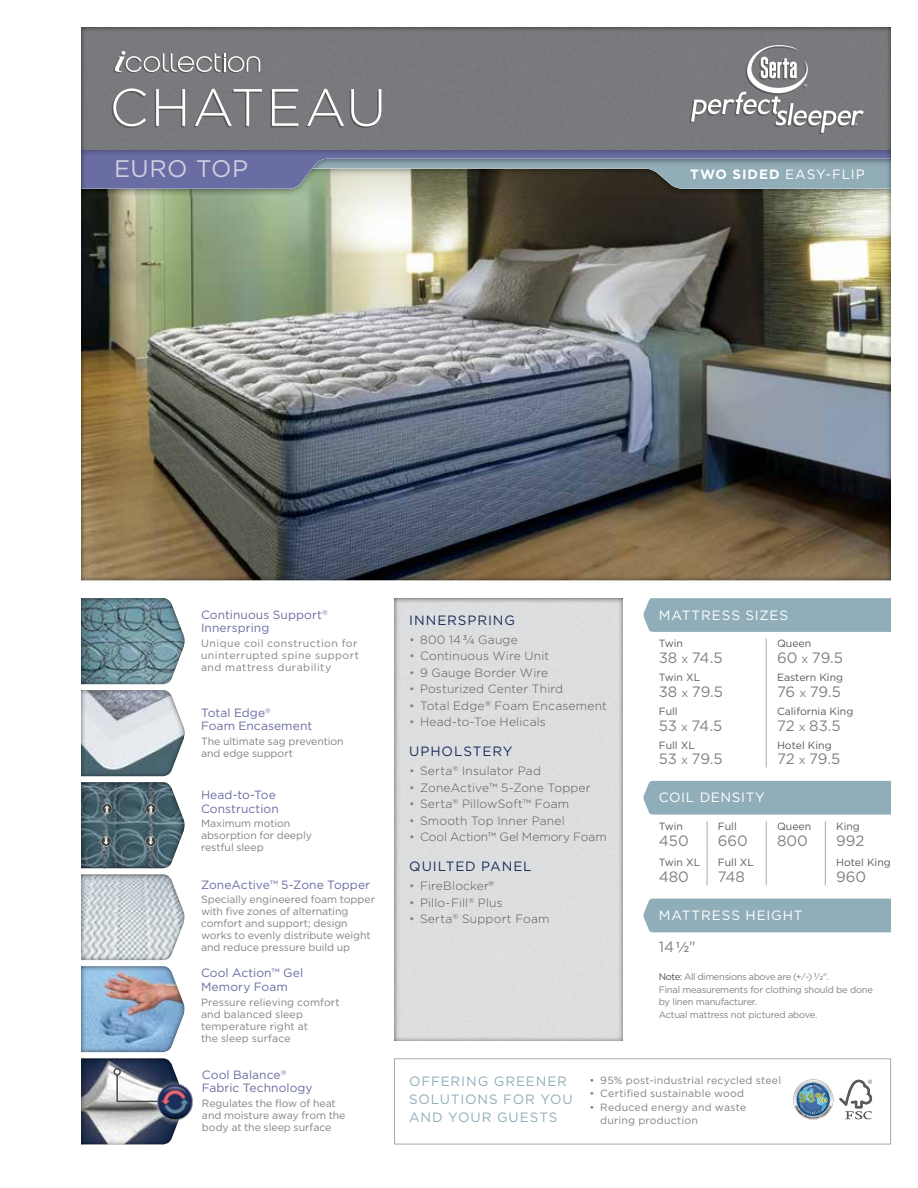
<style>
.page{position:relative;width:918px;height:1188px;background:#fff}
.page>*{position:absolute;margin:0;border:0;box-sizing:border-box;transform-origin:0 0}
.t1{font:300 52.5px "Gotham";letter-spacing:.035em;color:#fff}
.t2{font:24px "Gotham";letter-spacing:.015em;color:#cecee0}
.t3{font:15px "Gotham";color:#808285}
.t4{font:13.5px "Gotham";letter-spacing:.06em;color:#fff}
.t5{font:13.5px/18px "Gotham";letter-spacing:.065em;color:#90aeb9}
.t6{font:13.5px "Gotham";letter-spacing:.065em;color:#1b2e5a}
.t7{font:300 12px "Gotham";letter-spacing:.015em;color:#58595b}
.t8{font:12px/13.5px "Gotham";letter-spacing:.01em;color:#6a6da3}
.t9{font:300 12px "Gotham";letter-spacing:-.005em;color:#58595b}
.t10{font:10.5px/12px "Gotham";color:#808285}
.t11{font:10.5px "Gotham";color:#58595b}
.t12{font:10.5px/12px "Gotham";letter-spacing:.045em;color:#808285}
.t13{font:10.5px "Gotham";letter-spacing:.02em;color:#808285}
.t14{font:10.5px/13.5px "Gotham";letter-spacing:.025em;color:#808285}
.t15{font:9.3px/13.4px "Gotham";letter-spacing:-.025em;color:#808285}
.s1{font-weight:700}
.s2{color:#808285}
.s3{font-size:9.3px}
.s4{font-weight:400;font-size:7.05px}
.s5{font-size:12px}
.s6{font-size:11.55px}
.s7{font-weight:500;font-size:8.7px}
.s8{color:#4d4d4f}
.s9{font-size:7.35px}
.s10{font-weight:500;font-size:5.4px}
</style>
<div class="page">
<svg style="left:643px;top:598px;width:248px;height:34px;background:#92afba"></svg>
<div style="left:643px;top:781px;width:248px;height:34px;background:#90aeb9"></div>
<div style="left:643px;top:899px;width:248px;height:33px;background:#90aeb9"></div>
<div style="left:380px;top:587px;width:256px;height:455px;background:#000;opacity:.75"></div>
<hr style="left:707px;top:821px;width:1px;height:34px;background:#a7a9ac">
<hr style="left:766px;top:821px;width:1px;height:34px;background:#a7a9ac">
<hr style="left:825px;top:821px;width:1px;height:34px;background:#a7a9ac">
<hr style="left:707px;top:855px;width:1px;height:30px;background:#a7a9ac">
<hr style="left:766px;top:855px;width:1px;height:30px;background:#a7a9ac">
<hr style="left:825px;top:855px;width:1px;height:30px;background:#a7a9ac">
<hr style="left:766px;top:639px;width:1px;height:33px;background:#a7a9ac">
<hr style="left:766px;top:672px;width:1px;height:34px;background:#a7a9ac">
<hr style="left:766px;top:706px;width:1px;height:34px;background:#a7a9ac">
<svg style="left:766px;top:740px;width:1px;height:27px"></svg>
<div style="left:394px;top:1058px;width:497px;height:86px;border:1px solid #a7a9ac"></div>
<svg style="left:839px;top:1080px;width:33px;height:39px"></svg>
<div style="left:793px;top:1080px;width:40px;height:39px;background:#cbcccd;border-radius:20px"></div>
<div style="left:794px;top:1080px;width:39px;height:39px;background:#d2d2d3;border-radius:19px"></div>
<img style="left:794px;top:1097px;width:39px;height:12px">
<img style="left:803px;top:1080px;width:20px;height:2px">
<img style="left:802px;top:1082px;width:23px;height:1px">
<svg style="left:795px;top:1083px;width:36px;height:36px"></svg>
<div style="left:56px;top:8px;width:860px;height:574px;background:#000;opacity:.75"></div>
<div style="left:68px;top:865px;width:130px;height:97px;background:#000;opacity:.75"></div>
<div style="left:68px;top:589px;width:130px;height:97px;background:#000;opacity:.75"></div>
<div style="left:68px;top:681px;width:130px;height:97px;background:#000;opacity:.75"></div>
<div style="left:68px;top:773px;width:130px;height:98px;background:#000;opacity:.75"></div>
<img style="left:186px;top:1087px;width:7px;height:30px">
<svg style="left:81px;top:1058px;width:105px;height:86px"></svg>
<div style="left:113px;top:1068px;width:8px;height:7px;border:2px solid #4d4d4f;border-radius:50%"></div>
<div style="left:68px;top:957px;width:130px;height:98px;background:#000;opacity:.75"></div>
<svg style="left:690px;top:45px;width:174px;height:89px;background:#88898b"></svg>
<svg style="left:113px;top:51px;width:147px;height:22px;background:#8e8f91"></svg>
<h1 class="t1" style="left:109px;top:79px;width:278px">CHATEAU</h1>
<h2 class="t2" style="left:114px;top:155px;width:136px">EURO TOP</h2>
<p class="t4" style="left:690px;top:166px;width:176px"><span class="s1">TWO SIDED</span> EASY-FLIP</p>
<p class="t8" style="left:201px;top:607px;width:128px">Continuous Support<sup>®<br></sup>Innerspring</p>
<p class="t12" style="left:201px;top:637px;width:160px">Unique coil construction for uninterrupted spine support and mattress durability</p>
<p class="t8" style="left:201px;top:705px;width:113px">Total Edge<sup>®<br></sup>Foam Encasement</p>
<p class="t10" style="left:201px;top:735px;width:144px">The ultimate sag prevention and edge support</p>
<p class="t8" style="left:201px;top:788px;width:79px">Head-to-Toe<br>Construction</p>
<p class="t10" style="left:201px;top:817px;width:112px">Maximum motion absorption for deeply restful sleep</p>
<p class="t8" style="left:201px;top:878px;width:171px">ZoneActive™ 5-Zone Topper</p>
<p class="t10" style="left:201px;top:894px;width:175px">Specially engineered foam topper with five zones of alternating comfort and support; design works to evenly distribute weight and reduce pressure build up</p>
<p class="t8" style="left:201px;top:966px;width:104px">Cool Action™ Gel<br>Memory Foam</p>
<p class="t10" style="left:201px;top:996px;width:140px">Pressure relieving comfort and balanced sleep temperature right at<br>the sleep surface</p>
<p class="t8" style="left:202px;top:1068px;width:112px">Cool Balance<sup>®<br></sup>Fabric Technology</p>
<p class="t10" style="left:202px;top:1097px;width:145px">Regulates the flow of heat and moisture away from the body at the sleep surface</p>
<p class="t6" style="left:409px;top:612px;width:107px">INNERSPRING</p>
<p class="t7" style="left:409px;top:633px;width:110px"><span class="s2">•</span> 800 14 <sup>3</sup><span class="s3">/</span><span class="s4">4</span> Gauge</p>
<p class="t7" style="left:409px;top:650px;width:142px"><span class="s2">•</span> Continuous Wire Unit</p>
<p class="t7" style="left:409px;top:666px;width:141px"><span class="s2">•</span> 9 Gauge Border Wire</p>
<p class="t7" style="left:409px;top:683px;width:155px"><span class="s2">•</span> Posturized Center Third</p>
<p class="t7" style="left:409px;top:699px;width:199px"><span class="s2">•</span> Total Edge<sup>®</sup> Foam Encasement</p>
<p class="t7" style="left:409px;top:716px;width:138px"><span class="s2">•</span> Head-to-Toe Helicals</p>
<p class="t6" style="left:409px;top:744px;width:105px">UPHOLSTERY</p>
<p class="t7" style="left:409px;top:764px;width:133px"><span class="s2">•</span> Serta<sup>®</sup> Insulator Pad</p>
<p class="t7" style="left:409px;top:781px;width:183px"><span class="s2">•</span> ZoneActive™ 5-Zone Topper</p>
<p class="t7" style="left:409px;top:797px;width:161px"><span class="s2">•</span> Serta<sup>®</sup> PillowSoft™ Foam</p>
<p class="t7" style="left:409px;top:814px;width:157px"><span class="s2">•</span> Smooth Top Inner Panel</p>
<p class="t9" style="left:409px;top:830px;width:199px"><span class="s2">•</span> Cool Action™ Gel Memory Foam</p>
<p class="t6" style="left:409px;top:859px;width:124px">QUILTED PANEL</p>
<p class="t7" style="left:409px;top:879px;width:87px"><span class="s2">•</span> FireBlocker<sup>®</sup></p>
<p class="t7" style="left:409px;top:896px;width:95px"><span class="s2">•</span> Pillo-Fill<sup>®</sup> Plus</p>
<p class="t7" style="left:409px;top:912px;width:142px"><span class="s2">•</span> Serta<sup>®</sup> Support Foam</p>
<p class="t4" style="left:659px;top:607px;width:131px">MATTRESS SIZES</p>
<p class="t11" style="left:659px;top:638px;width:26px">Twin</p>
<h3 class="t3" style="left:659px;top:650px;width:65px">38 <span class="s5">x</span> 74.5</h3>
<p class="t11" style="left:777px;top:638px;width:36px">Queen</p>
<h3 class="t3" style="left:777px;top:650px;width:68px">60 <span class="s5">x</span> 79.5</h3>
<p class="t11" style="left:659px;top:672px;width:43px">Twin XL</p>
<h3 class="t3" style="left:659px;top:683px;width:66px">38 <span class="s5">x</span> 79.5</h3>
<p class="t11" style="left:777px;top:672px;width:68px">Eastern King</p>
<h3 class="t3" style="left:777px;top:683px;width:66px">76 <span class="s5">x</span> 79.5</h3>
<p class="t11" style="left:659px;top:705px;width:20px">Full</p>
<h3 class="t3" style="left:659px;top:717px;width:65px">53 <span class="s5">x</span> 74.5</h3>
<p class="t11" style="left:777px;top:705px;width:78px">California King</p>
<h3 class="t3" style="left:777px;top:717px;width:65px">72 <span class="s5">x</span> 83.5</h3>
<p class="t11" style="left:659px;top:739px;width:38px">Full XL</p>
<h3 class="t3" style="left:659px;top:751px;width:65px">53 <span class="s5">x</span> 79.5</h3>
<p class="t11" style="left:777px;top:739px;width:56px">Hotel King</p>
<h3 class="t3" style="left:777px;top:751px;width:65px">72 <span class="s5">x</span> 79.5</h3>
<p class="t4" style="left:659px;top:790px;width:108px">COIL DENSITY</p>
<p class="t11" style="left:659px;top:821px;width:26px">Twin</p>
<h3 class="t3" style="left:659px;top:832px;width:31px">450</h3>
<p class="t11" style="left:718px;top:821px;width:20px">Full</p>
<h3 class="t3" style="left:718px;top:832px;width:32px">660</h3>
<p class="t11" style="left:777px;top:821px;width:36px">Queen</p>
<h3 class="t3" style="left:777px;top:832px;width:32px">800</h3>
<p class="t11" style="left:836px;top:821px;width:25px">King</p>
<h3 class="t3" style="left:836px;top:832px;width:30px">992</h3>
<p class="t11" style="left:659px;top:856px;width:43px">Twin XL</p>
<h3 class="t3" style="left:659px;top:868px;width:32px">480</h3>
<p class="t11" style="left:718px;top:857px;width:38px">Full XL</p>
<h3 class="t3" style="left:718px;top:869px;width:29px">748</h3>
<p class="t11" style="left:836px;top:857px;width:56px">Hotel King</p>
<h3 class="t3" style="left:836px;top:869px;width:32px">960</h3>
<p class="t4" style="left:659px;top:908px;width:145px">MATTRESS HEIGHT</p>
<h3 class="t3" style="left:659px;top:938px;width:38px">14 <sup>1</sup><span class="s6">/</span><span class="s7">2</span>"</h3>
<p class="t15" style="left:659px;top:970px;width:216px"><span class="s8">Note:</span> All dimensions above are (+<span class="s9">/</span>–) <sup>1</sup><span class="s9">/</span><span class="s10">2</span>".<br>Final measurements for clothing should be done</p>
<p class="t15" style="left:659px;top:995px;width:160px">by linen manufacturer.<br>Actual mattress not pictured above.</p>
<p class="t5" style="left:409px;top:1072px;width:165px">OFFERING GREENER<br>SOLUTIONS FOR YOU<br>AND YOUR GUESTS</p>
<p class="t13" style="left:590px;top:1074px;width:193px">• 95% post-industrial recycled steel</p>
<p class="t13" style="left:590px;top:1088px;width:156px">• Certified sustainable wood</p>
<p class="t14" style="left:600px;top:1100px;width:148px;text-indent:-11px">• Reduced energy and waste during production</p>
</div>
